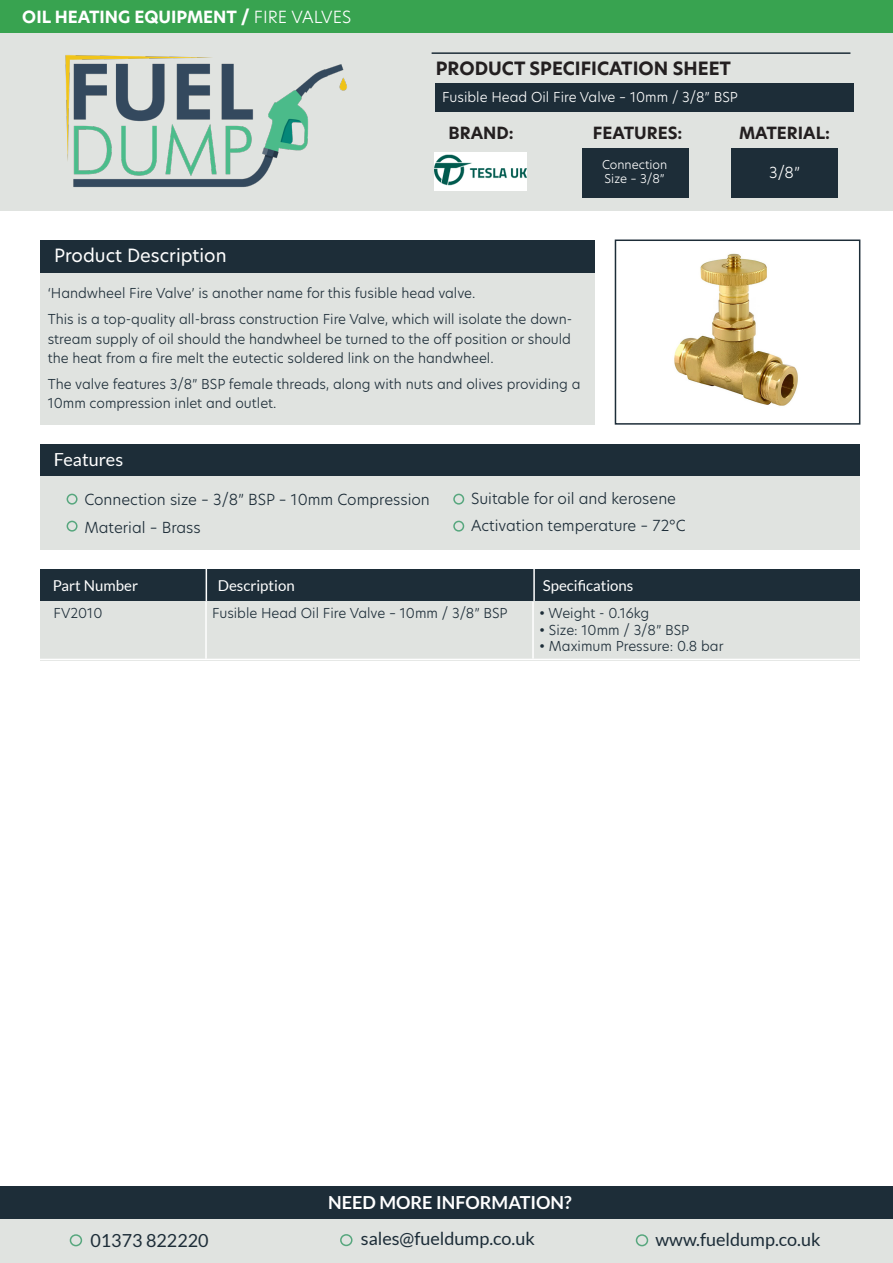
<style>
.page{position:relative;width:893px;height:1263px;background:#fff}
.page>*{position:absolute;margin:0;border:0;box-sizing:border-box;transform-origin:0 0}
.t1{font:18px "Lato";color:#1d2d38}
.t2{font:700 18px "New Hero";color:#231f20}
.t3{font:700 18px "Lato";color:#fff}
.t4{font:18px "New Hero";color:#fff}
.t5{font:18px "Lato";color:#fff}
.t6{font:700 16.5px "New Hero";color:#fff}
.t7{font:700 16.5px "New Hero";color:#231f20}
.t8{font:300 15px "New Hero";color:#1d2d38}
.t9{font:15px "Lato";color:#fff}
.t10{font:300 15px "New Hero";color:#fff}
.t11{font:300 13.5px/19.5px "New Hero";color:#1d2d38;text-align:justify}
.t12{font:300 13.5px "New Hero";color:#fff}
.t13{font:300 12px/14.4px "New Hero";color:#fff}
.s1{font-weight:300}
</style>
<div class="page">
<div style="left:0;top:1219px;width:893px;height:44px;background:#e0e3e0"></div>
<div style="left:0;top:33px;width:893px;height:177px;background:#e0e3e0"></div>
<img style="left:65px;top:55px;width:282px;height:132px">
<div style="left:435px;top:83px;width:419px;height:29px;background:#1d2d38"></div>
<hr style="left:432px;top:52px;width:418px;height:2px;background:#1d2d38">
<div style="left:731px;top:148px;width:107px;height:50px;background:#1d2d38"></div>
<div style="left:583px;top:148px;width:106px;height:50px;background:#1d2d38"></div>
<div style="left:41px;top:240px;width:554px;height:33px;background:#1d2d38"></div>
<div style="left:41px;top:273px;width:554px;height:152px;background:#e0e3e0"></div>
<div style="left:0;top:0;width:893px;height:33px;background:#38a350"></div>
<div style="left:615px;top:239px;width:245px;height:186px;border:2px solid #1d2d38"></div>
<div style="left:0;top:1186px;width:893px;height:33px;background:#1d2d38"></div>
<div style="left:70px;top:1234px;width:12px;height:12px;border:2px solid #57a77e;border-radius:50%"></div>
<div style="left:340px;top:1234px;width:12px;height:12px;border:2px solid #57a77e;border-radius:50%"></div>
<div style="left:636px;top:1234px;width:12px;height:12px;border:2px solid #57a77e;border-radius:50%"></div>
<div style="left:40px;top:569px;width:820px;height:33px;background:#1d2d38"></div>
<hr style="left:206px;top:569px;width:1px;height:33px;background:#fff">
<hr style="left:533px;top:569px;width:2px;height:33px;background:#fff">
<div style="left:40px;top:601px;width:820px;height:60px;background:#e0e3e0"></div>
<hr style="left:205px;top:601px;width:2px;height:58px;background:#fff">
<hr style="left:532px;top:601px;width:2px;height:58px;background:#fff">
<hr style="left:40px;top:659px;width:166px;height:1px;background:#fff">
<hr style="left:206px;top:659px;width:327px;height:1px;background:#fff">
<hr style="left:533px;top:659px;width:327px;height:1px;background:#fff">
<div style="left:40px;top:444px;width:820px;height:33px;background:#1d2d38"></div>
<div style="left:40px;top:476px;width:820px;height:74px;background:#e0e3e0"></div>
<div style="left:67px;top:494px;width:11px;height:11px;border:2px solid #57a77e;border-radius:50%"></div>
<div style="left:67px;top:521px;width:11px;height:11px;border:2px solid #57a77e;border-radius:50%"></div>
<div style="left:453px;top:494px;width:11px;height:11px;border:2px solid #57a77e;border-radius:50%"></div>
<div style="left:453px;top:521px;width:11px;height:11px;border:2px solid #57a77e;border-radius:50%"></div>
<img style="left:435px;top:153px;width:92px;height:38px">
<img style="left:674px;top:253px;width:124px;height:153px">
<p class="t6" style="left:22px;top:5px;width:330px">OIL HEATING EQUIPMENT / <span class="s1">FIRE VALVES</span></p>
<p class="t4" style="left:54px;top:243px;width:174px">Product Description</p>
<p class="t2" style="left:436px;top:56px;width:297px">PRODUCT SPECIFICATION SHEET</p>
<p class="t12" style="left:442px;top:88px;width:297px">Fusible Head Oil Fire Valve – 10mm / 3/8” BSP</p>
<p class="t7" style="left:449px;top:122px;width:67px">BRAND:</p>
<p class="t7" style="left:593px;top:122px;width:91px">FEATURES:</p>
<p class="t7" style="left:739px;top:122px;width:93px">MATERIAL:</p>
<p class="t13" style="left:602px;top:157px;width:67px">Connection<br>Size – 3/8”</p>
<p class="t10" style="left:769px;top:162px;width:32px">3/8”</p>
<p class="t11" style="left:48px;top:283px;width:429px">‘Handwheel Fire Valve’ is another name for this fusible head valve.</p>
<p class="t11" style="left:48px;top:309px;width:526px">This is a top-quality all-brass construction Fire Valve, which will isolate the down&shy;stream supply of oil should the handwheel be turned to the off position or should the heat from a fire melt the eutectic soldered link on the handwheel.</p>
<p class="t11" style="left:48px;top:373px;width:534px">The valve features 3/8” BSP female threads, along with nuts and olives providing a<br>10mm compression inlet and outlet.</p>
<p class="t5" style="left:54px;top:449px;width:71px">Features</p>
<p class="t8" style="left:84px;top:489px;width:347px">Connection size – 3/8” BSP – 10mm Compression</p>
<p class="t8" style="left:84px;top:517px;width:118px">Material – Brass</p>
<p class="t8" style="left:471px;top:488px;width:206px">Suitable for oil and kerosene</p>
<p class="t8" style="left:471px;top:515px;width:216px">Activation temperature – 72°C</p>
<p class="t9" style="left:53px;top:577px;width:87px">Part Number</p>
<p class="t9" style="left:218px;top:577px;width:78px">Description</p>
<p class="t9" style="left:543px;top:577px;width:92px">Specifications</p>
<p class="t11" style="left:54px;top:603px;width:50px">FV2010</p>
<p class="t11" style="left:212px;top:603px;width:297px">Fusible Head Oil Fire Valve – 10mm / 3/8” BSP</p>
<p class="t11" style="left:539px;top:603px;width:112px">• Weight - 0.16kg</p>
<p class="t11" style="left:539px;top:619px;width:152px">• Size: 10mm / 3/8” BSP</p>
<p class="t11" style="left:539px;top:636px;width:186px">• Maximum Pressure: 0.8 bar</p>
<p class="t3" style="left:328px;top:1192px;width:245px">NEED MORE INFORMATION?</p>
<p class="t1" style="left:90px;top:1230px;width:120px">01373 822220</p>
<p class="t1" style="left:361px;top:1229px;width:175px">sales@fueldump.co.uk</p>
<p class="t1" style="left:655px;top:1229px;width:167px">www.fueldump.co.uk</p>
</div>
